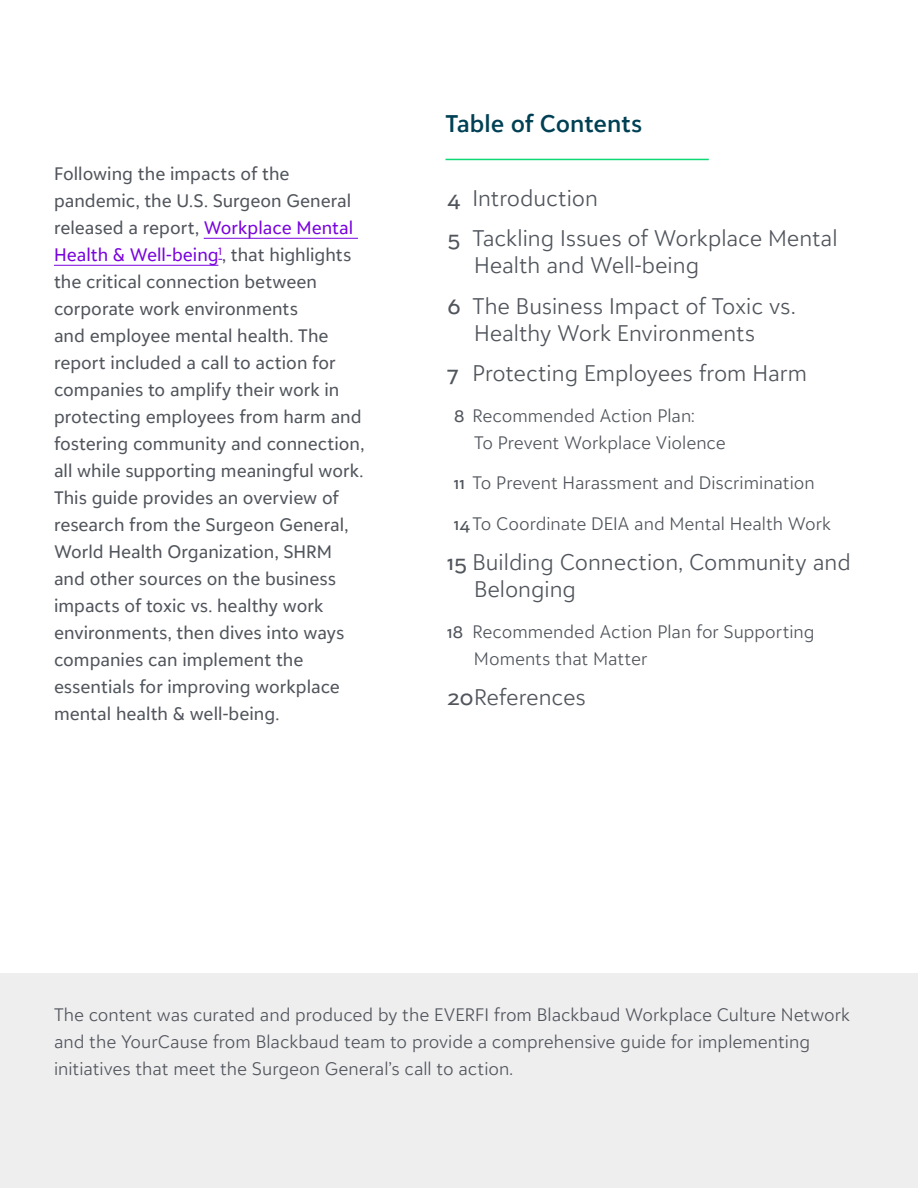
<style>
.page{position:relative;width:918px;height:1188px;background:#fff}
.page>*{position:absolute;margin:0;border:0;box-sizing:border-box;transform-origin:0 0}
.t1{font:600 24px "Blackbaud Sans";color:#004054}
.t2{font:300 22.5px/40.5px "Blackbaud Sans";color:#51555c}
.t3{font:18px/27px "Blackbaud Sans";color:#51555c}
.t4{font:300 18px/27px "Blackbaud Sans";color:#51555c}
.s1{color:#7a04dd}
.s2{font-weight:400}
</style>
<div class="page">
<div style="left:0;top:973px;width:918px;height:215px;background:#eeeeef"></div>
<hr style="left:446px;top:159px;width:263px;height:1px;background:#0cd973">
<hr style="left:204px;top:238px;width:154px;height:1px;background:#7a04dd">
<hr style="left:54px;top:265px;width:164px;height:1px;background:#7a04dd">
<p class="t3" style="left:54px;top:160px;width:312px">Following the impacts of the pandemic, the U.S. Surgeon General released a report, <span class="s1">Workplace Mental Health &amp; Well-being</span><sup>1</sup>, that highlights the critical connection between corporate work environments<br>and employee mental health. The report included a call to action for companies to amplify their work in protecting employees from harm and fostering community and connection, all while supporting meaningful work.<br>This guide provides an overview of research from the Surgeon General, World Health Organization, SHRM and other sources on the business impacts of toxic vs. healthy work environments, then dives into ways companies can implement the essentials for improving workplace mental health &amp; well-being.</p>
<h1 class="t1" style="left:446px;top:108px;width:198px">Table of Contents</h1>
<p class="t2" style="left:447px;top:177px;width:392px"><span class="s2">4</span> Introduction<br><span class="s2">5</span> Tackling Issues of Workplace Mental</p>
<p class="t2" style="left:447px;top:245px;width:350px;text-indent:27px">Health and Well-being<br><span class="s2">6</span> The Business Impact of Toxic vs.</p>
<p class="t2" style="left:447px;top:312px;width:362px;text-indent:27px">Healthy Work Environments<br><span class="s2">7</span> Protecting Employees from Harm</p>
<p class="t4" style="left:474px;top:402px;width:253px;text-indent:-20px"><span class="s2">8</span> Recommended Action Plan:<br>To Prevent Workplace Violence</p>
<p class="t4" style="left:454px;top:469px;width:363px"><span class="s2">11</span> To Prevent Harassment and Discrimination</p>
<p class="t4" style="left:454px;top:510px;width:379px"><span class="s2">14</span>To Coordinate DEIA and Mental Health Work</p>
<p class="t2" style="left:474px;top:549px;width:378px;line-height:27px;text-indent:-27px"><span class="s2">15</span> Building Connection, Community and<br>Belonging</p>
<p class="t4" style="left:474px;top:618px;width:342px;text-indent:-27px"><span class="s2">18</span> Recommended Action Plan for Supporting<br>Moments that Matter</p>
<p class="t2" style="left:447px;top:677px;width:140px"><span class="s2">20</span>References</p>
<p class="t4" style="left:54px;top:1001px;width:798px">The content was curated and produced by the EVERFI from Blackbaud Workplace Culture Network and the YourCause from Blackbaud team to provide a comprehensive guide for implementing initiatives that meet the Surgeon General’s call to action.</p>
</div>
